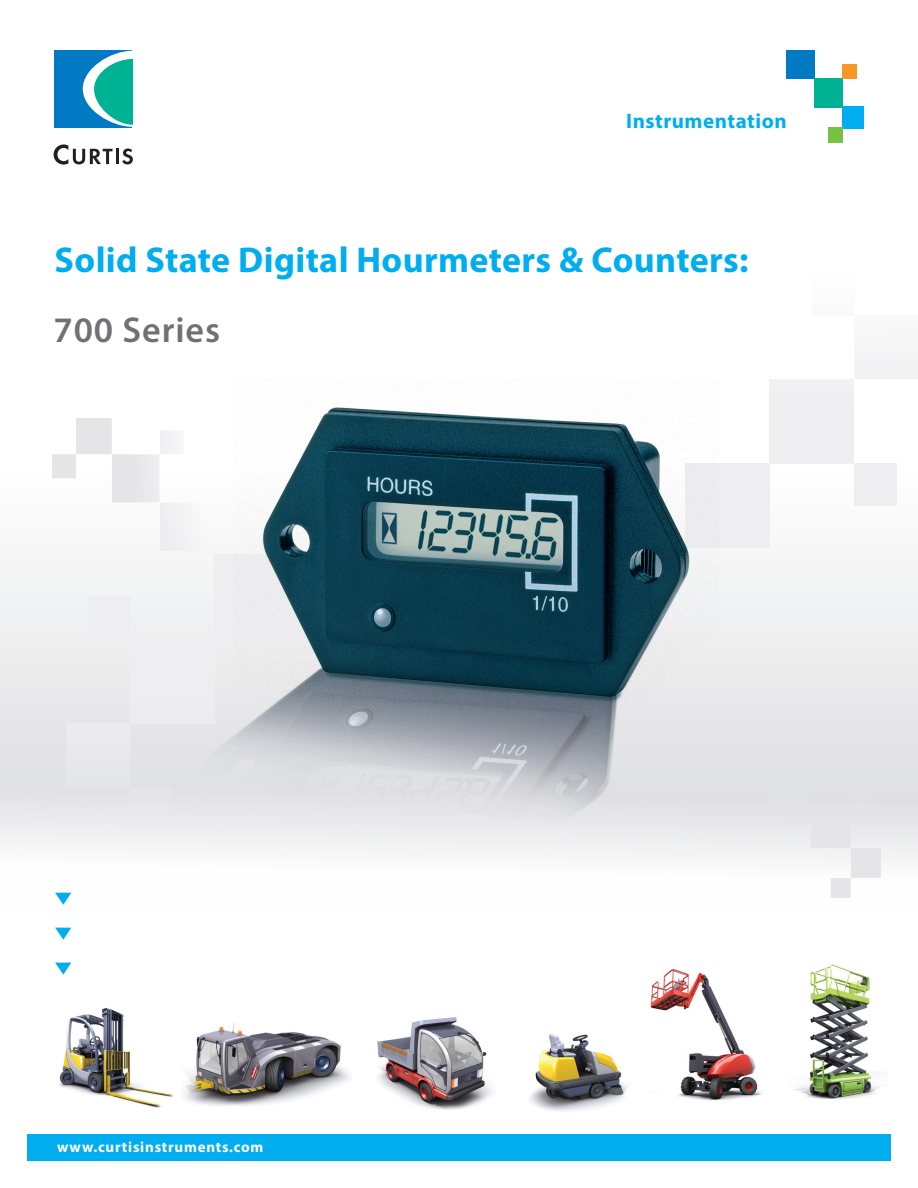
<style>
.page{position:relative;width:918px;height:1188px;background:#fff}
.page>*{position:absolute;margin:0;border:0;box-sizing:border-box;transform-origin:0 0}
.t1{font:700 36px "Myriad Pro";letter-spacing:.01em;color:#00aeef}
.t2{font:600 36px "Myriad Pro";letter-spacing:.025em;color:#717074}
.t3{font:700 21px "Myriad Pro";letter-spacing:.025em;color:#00aeef}
.t4{font:700 15px "Myriad Pro";letter-spacing:.05em;color:#fff}
</style>
<div class="page">
<svg style="left:0;top:379px;width:918px;height:519px"></svg>
<div style="left:130px;top:639px;width:85px;height:85px;background:#eeeef0"></div>
<div style="left:67px;top:724px;width:63px;height:63px;background:#eeeef0"></div>
<div style="left:88px;top:597px;width:42px;height:42px;background:#eeeef0"></div>
<div style="left:130px;top:787px;width:42px;height:42px;background:#e8e8e9"></div>
<img style="left:52px;top:419px;width:81px;height:131px">
<img style="left:770px;top:767px;width:111px;height:130px">
<div style="left:685px;top:463px;width:85px;height:85px;background:#eeeef0"></div>
<div style="left:770px;top:379px;width:84px;height:84px;background:#eeeef0"></div>
<div style="left:854px;top:315px;width:64px;height:64px;background:#f5f5f6"></div>
<div style="left:854px;top:463px;width:42px;height:43px;background:#eeeef0"></div>
<div style="left:786px;top:51px;width:29px;height:28px;background:#007ac2"></div>
<div style="left:843px;top:65px;width:14px;height:14px;background:#f79728"></div>
<div style="left:786px;top:50px;width:29px;height:28px;background:#007ac2"></div>
<div style="left:815px;top:78px;width:28px;height:29px;background:#00b294"></div>
<div style="left:843px;top:106px;width:21px;height:22px;background:#00aeef"></div>
<div style="left:843px;top:64px;width:14px;height:14px;background:#f79728"></div>
<div style="left:829px;top:128px;width:14px;height:14px;background:#79c142"></div>
<img style="left:794px;top:963px;width:86px;height:136px">
<img style="left:58px;top:1008px;width:115px;height:100px">
<div style="left:27px;top:1134px;width:864px;height:27px;background:#00aeef"></div>
<svg style="left:55px;top:928px;width:16px;height:12px"></svg>
<svg style="left:55px;top:893px;width:16px;height:12px"></svg>
<svg style="left:55px;top:963px;width:16px;height:12px"></svg>
<div style="left:55px;top:50px;width:77px;height:78px;background:#007ac2"></div>
<svg style="left:83px;top:51px;width:49px;height:76px"></svg>
<svg style="left:54px;top:144px;width:59px;height:21px"></svg>
<hr style="left:116px;top:149px;width:3px;height:15px;background:#231f20">
<svg style="left:122px;top:149px;width:11px;height:15px"></svg>
<img style="left:184px;top:1023px;width:166px;height:83px">
<img style="left:650px;top:969px;width:111px;height:132px">
<img style="left:377px;top:1017px;width:115px;height:93px">
<img style="left:530px;top:1034px;width:98px;height:77px">
<img style="left:133px;top:379px;width:586px;height:514px">
<h2 class="t3" style="left:626px;top:107px;width:162px">Instrumentation</h2>
<h1 class="t1" style="left:55px;top:237px;width:696px">Solid State Digital Hourmeters &amp; Counters:</h1>
<h1 class="t2" style="left:54px;top:307px;width:168px">700 Series</h1>
<p class="t4" style="left:54px;top:1137px;width:208px">www.curtisinstruments.com</p>
<p class="t4" style="left:57px;top:1137px;width:208px">www.curtisinstruments.com</p>
</div>
